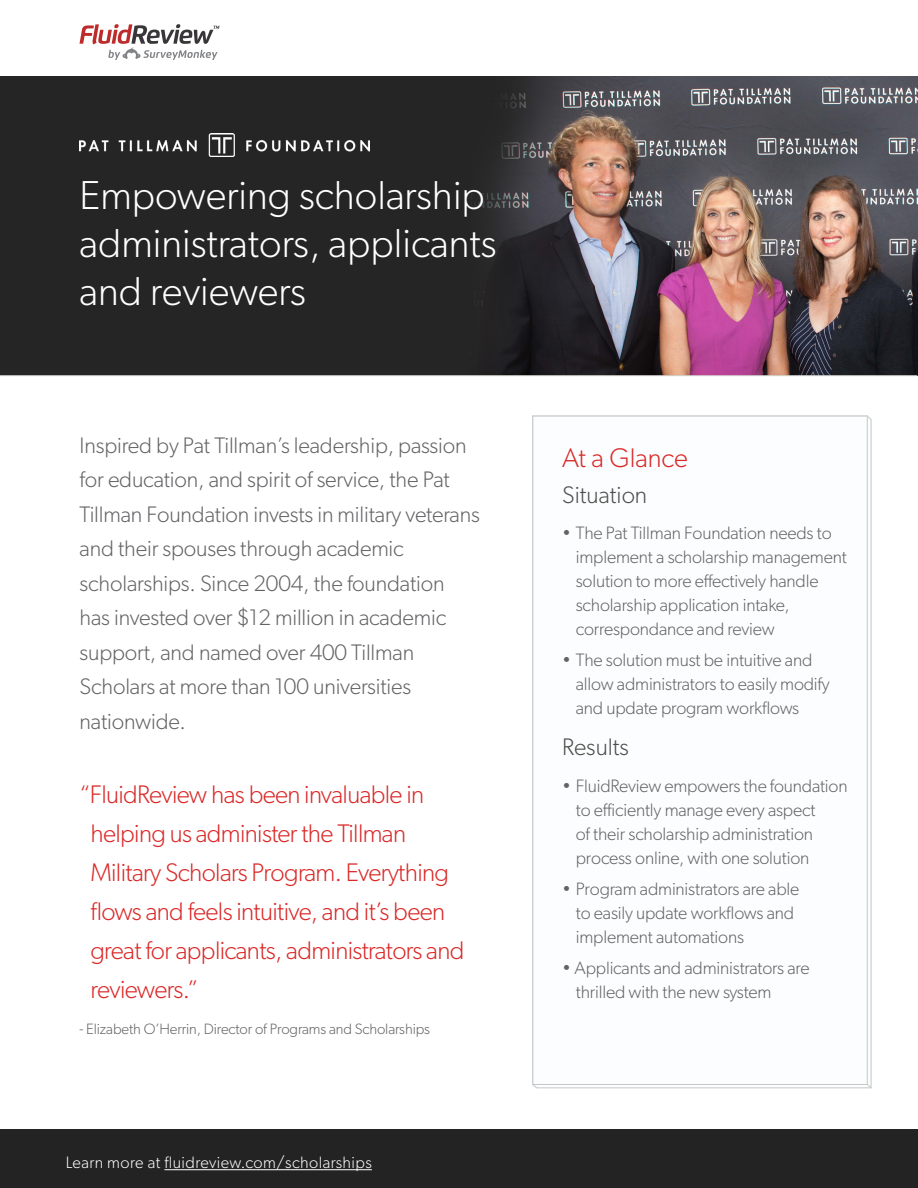
<style>
.page{position:relative;width:918px;height:1188px;background:#fff}
.page>*{position:absolute;margin:0;border:0;box-sizing:border-box;transform-origin:0 0}
.Green_Titles{font:300 40.5px "Gibson";color:#fff}
.At_a_Glance{font:300 27px "Gibson";color:#da2928}
.t1{font:300 25.5px/39px "Gibson";letter-spacing:-.025em;color:#da2928}
.orange_subheads{font:300 24px "Gibson";color:#4a4f4a}
.copy{font:300 22.5px/34.5px "Gibson";letter-spacing:-.01em;color:#636366}
.First_Bullet{font:300 18px/24px "Gibson";letter-spacing:-.01em;color:#636366}
.t2{font:300 16.5px "Gibson";letter-spacing:.025em;color:#fff}
.copy-2{font:300 15px "Gibson";letter-spacing:-.01em;color:#636366}
</style>
<div class="page">
<img style="left:0;top:76px;width:918px;height:299px">
<svg style="left:532px;top:415px;width:340px;height:674px"></svg>
<hr style="left:0;top:375px;width:917px;height:1px;background:#d4d4cf">
<div style="left:0;top:1129px;width:918px;height:59px;background:#232323"></div>
<hr style="left:164px;top:1169px;width:208px;height:1px;background:#fff">
<svg style="left:80px;top:24px;width:139px;height:36px"></svg>
<img style="left:80px;top:133px;width:289px;height:23px">
<p class="Green_Titles" style="left:80px;top:171px;width:407px">Empowering scholarship</p>
<p class="Green_Titles" style="left:80px;top:219px;width:419px">administrators, applicants</p>
<p class="Green_Titles" style="left:80px;top:267px;width:228px">and reviewers</p>
<p class="copy" style="left:80px;top:428px;width:402px">Inspired by Pat Tillman’s leadership, passion for education, and spirit of service, the Pat Tillman Foundation invests in military veterans and their spouses through academic scholarships. Since 2004, the foundation has invested over $12 million in academic support, and named over 400 Tillman Scholars at more than 100 universities nationwide.</p>
<p class="t1" style="left:90px;top:775px;width:376px;text-indent:-11px">“FluidReview has been invaluable in helping us administer the Tillman Military Scholars Program. Everything flows and feels intuitive, and it’s been great for applicants, administrators and reviewers.”</p>
<p class="copy-2" style="left:80px;top:1020px;width:352px">- Elizabeth O’Herrin, Director of Programs and Scholarships</p>
<p class="t2" style="left:66px;top:1152px;width:308px">Learn more at fluidreview.com/scholarships</p>
<p class="At_a_Glance" style="left:562px;top:442px;width:127px">At a Glance</p>
<p class="orange_subheads" style="left:562px;top:480px;width:86px">Situation</p>
<p class="First_Bullet" style="left:576px;top:521px;width:272px;text-indent:-14px">• The Pat Tillman Foundation needs to implement a scholarship management solution to more effectively handle scholarship application intake, correspondance and review</p>
<p class="First_Bullet" style="left:576px;top:648px;width:255px;text-indent:-14px">• The solution must be intuitive and allow administrators to easily modify and update program workflows</p>
<p class="orange_subheads" style="left:562px;top:733px;width:68px">Results</p>
<p class="First_Bullet" style="left:576px;top:774px;width:273px;text-indent:-14px">• FluidReview empowers the foundation to efficiently manage every aspect<br>of their scholarship administration process online, with one solution</p>
<p class="First_Bullet" style="left:576px;top:877px;width:225px;text-indent:-14px">• Program administrators are able to easily update workflows and implement automations</p>
<p class="First_Bullet" style="left:576px;top:955px;width:235px;text-indent:-14px">• Applicants and administrators are thrilled with the new system</p>
</div>
